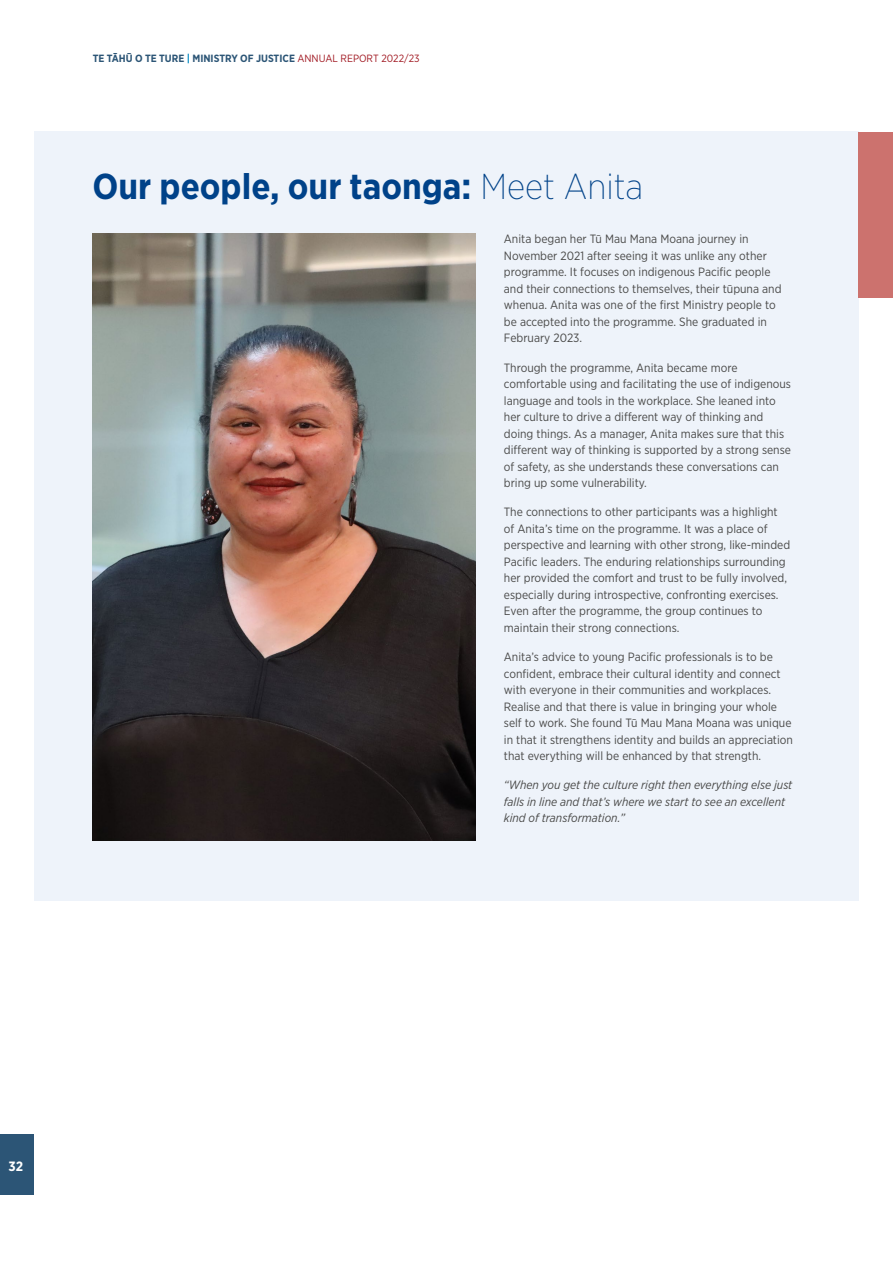
<style>
.page{position:relative;width:893px;height:1263px;background:#fff}
.page>*{position:absolute;margin:0;border:0;box-sizing:border-box;transform-origin:0 0}
.t1{font:700 36px "Gotham Narrow";color:#004289}
.t2{font:700 13.5px "Gotham Narrow";color:#fff}
.t3{font:12px/16.5px "Gotham Narrow";color:#4a4a49}
.t4{font:italic 12px/16.5px "Gotham Narrow";color:#4a4a49}
.t5{font:700 10.5px "Gotham Narrow";color:#2c5576}
.s1{color:#0088c2}
.s2{font-weight:400;color:#a21c25}
.s3{font-weight:200}
</style>
<div class="page">
<div style="left:34px;top:132px;width:824px;height:769px;background:#eef3fa"></div>
<img style="left:93px;top:234px;width:382px;height:607px">
<div style="left:859px;top:132px;width:34px;height:165px;background:#cc726e"></div>
<div style="left:0;top:1134px;width:34px;height:61px;background:#2c5576"></div>
<p class="t5" style="left:93px;top:51px;width:328px">TE TĀHŪ O TE TURE <span class="s1">|</span> MINISTRY OF JUSTICE <span class="s2">ANNUAL REPORT 2022/23</span></p>
<h1 class="t1" style="left:93px;top:163px;width:552px">Our people, our taonga: <span class="s3">Meet Anita</span></h1>
<p class="t3" style="left:504px;top:231px;width:279px">Anita began her Tū Mau Mana Moana journey in November 2021 after seeing it was unlike any other programme. It focuses on indigenous Pacific people and their connections to themselves, their tūpuna and whenua. Anita was one of the first Ministry people to be accepted into the programme. She graduated in February 2023.</p>
<p class="t3" style="left:504px;top:359px;width:289px">Through the programme, Anita became more comfortable using and facilitating the use of indigenous language and tools in the workplace. She leaned into her culture to drive a different way of thinking and doing things. As a manager, Anita makes sure that this different way of thinking is supported by a strong sense of safety, as she understands these conversations can bring up some vulnerability.</p>
<p class="t3" style="left:504px;top:504px;width:288px">The connections to other participants was a highlight of Anita’s time on the programme. It was a place of perspective and learning with other strong, like-minded Pacific leaders. The enduring relationships surrounding her provided the comfort and trust to be fully involved, especially during introspective, confronting exercises.<br>Even after the programme, the group continues to maintain their strong connections.</p>
<p class="t3" style="left:504px;top:648px;width:291px">Anita’s advice to young Pacific professionals is to be confident, embrace their cultural identity and connect with everyone in their communities and workplaces.<br>Realise and that there is value in bringing your whole self to work. She found Tū Mau Mana Moana was unique in that it strengthens identity and builds an appreciation that everything will be enhanced by that strength.</p>
<p class="t4" style="left:504px;top:777px;width:290px">“When you get the culture right then everything else just falls in line and that’s where we start to see an excellent kind of transformation.”</p>
<p class="t2" style="left:9px;top:1158px;width:16px">32</p>
</div>
